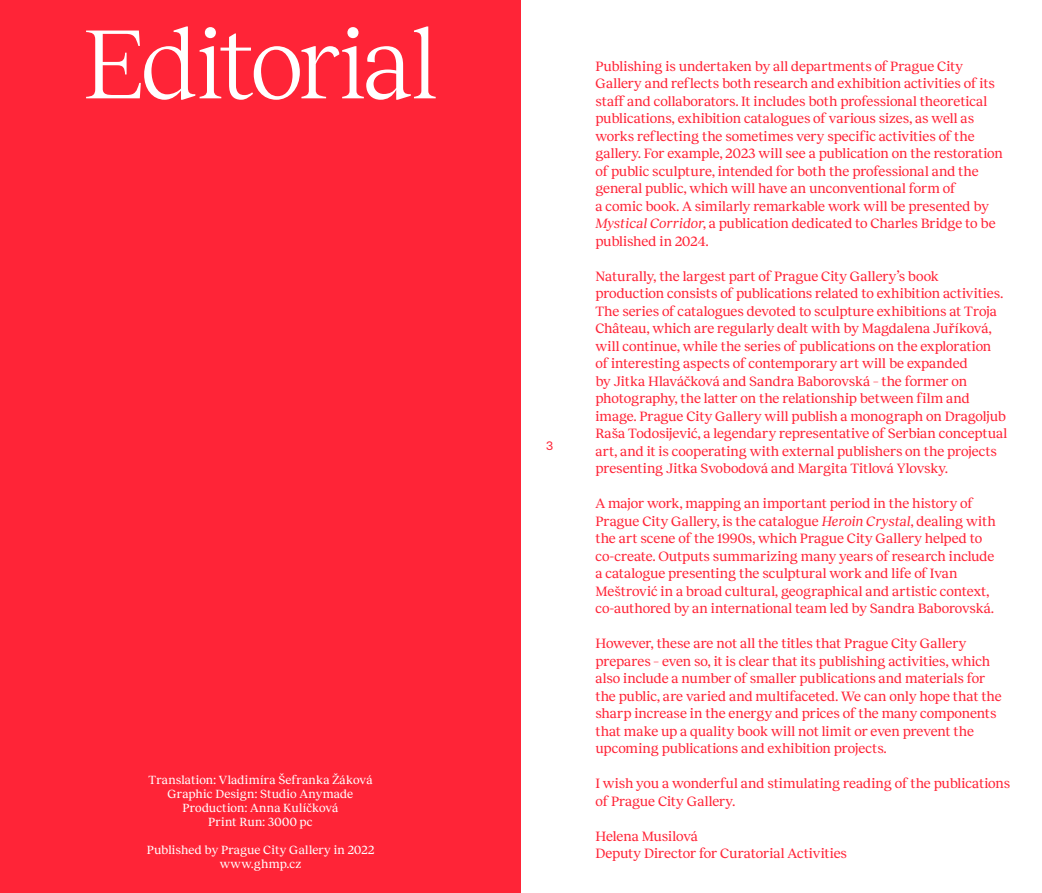
<style>
.page{position:relative;width:1042px;height:893px;background:#fff}
.page>*{position:absolute;margin:0;border:0;box-sizing:border-box;transform-origin:0 0}
.t1{font:300 101.5px "Recklegg";letter-spacing:-.03em;color:#fff}
.t2{font:14px/17.5px "Recklegg";letter-spacing:-.01em;color:#ff2437}
.t3{font:12.25px/14px "Recklegg";letter-spacing:.015em;color:#fff;text-align:center}
.t4{font:12.25px "Magger";color:#ff2437}
.s1{font-style:italic}
</style>
<div class="page">
<div style="left:0;top:0;width:521px;height:893px;background:#ff2437"></div>
<h1 class="t1" style="left:83px;top:-7px;width:357px">Editorial</h1>
<p class="t3" style="left:148px;top:772px;width:226px">Translation: Vladimíra Šefranka Žáková<br>Graphic Design: Studio Anymade<br>Production: Anna Kulíčková<br>Print Run: 3000 pc</p>
<p class="t3" style="left:147px;top:842px;width:229px">Published by Prague City Gallery in 2022 www.ghmp.cz</p>
<p class="t4" style="left:546px;top:437px;width:9px">3</p>
<p class="t2" style="left:595px;top:57px;width:409px">Publishing is undertaken by all departments of Prague City Gallery and reflects both research and exhibition activities of its staff and collaborators. It includes both professional theoretical publications, exhibition catalogues of various sizes, as well as works reflecting the sometimes very specific activities of the gallery. For example, 2023 will see a publication on the restoration of public sculpture, intended for both the professional and the general public, which will have an unconventional form of<br>a comic book. A similarly remarkable work will be presented by <span class="s1">Mystical Corridor</span>, a publication dedicated to Charles Bridge to be published in 2024.</p>
<p class="t2" style="left:595px;top:267px;width:413px">Naturally, the largest part of Prague City Gallery’s book production consists of publications related to exhibition activities.<br>The series of catalogues devoted to sculpture exhibitions at Troja Château, which are regularly dealt with by Magdalena Juříková, will continue, while the series of publications on the exploration of interesting aspects of contemporary art will be expanded<br>by Jitka Hlaváčková and Sandra Baborovská – the former on photography, the latter on the relationship between film and image. Prague City Gallery will publish a monograph on Dragoljub Raša Todosijević, a legendary representative of Serbian conceptual art, and it is cooperating with external publishers on the projects presenting Jitka Svobodová and Margita Titlová Ylovsky.</p>
<p class="t2" style="left:595px;top:494px;width:402px">A major work, mapping an important period in the history of Prague City Gallery, is the catalogue <span class="s1">Heroin Crystal</span>, dealing with the art scene of the 1990s, which Prague City Gallery helped to co-create. Outputs summarizing many years of research include a catalogue presenting the sculptural work and life of Ivan Meštrović in a broad cultural, geographical and artistic context, co-authored by an international team led by Sandra Baborovská.</p>
<p class="t2" style="left:595px;top:634px;width:408px">However, these are not all the titles that Prague City Gallery prepares – even so, it is clear that its publishing activities, which also include a number of smaller publications and materials for the public, are varied and multifaceted. We can only hope that the sharp increase in the energy and prices of the many components that make up a quality book will not limit or even prevent the upcoming publications and exhibition projects.</p>
<p class="t2" style="left:595px;top:774px;width:416px">I wish you a wonderful and stimulating reading of the publications of Prague City Gallery.</p>
<p class="t2" style="left:595px;top:827px;width:253px">Helena Musilová<br>Deputy Director for Curatorial Activities</p>
</div>
